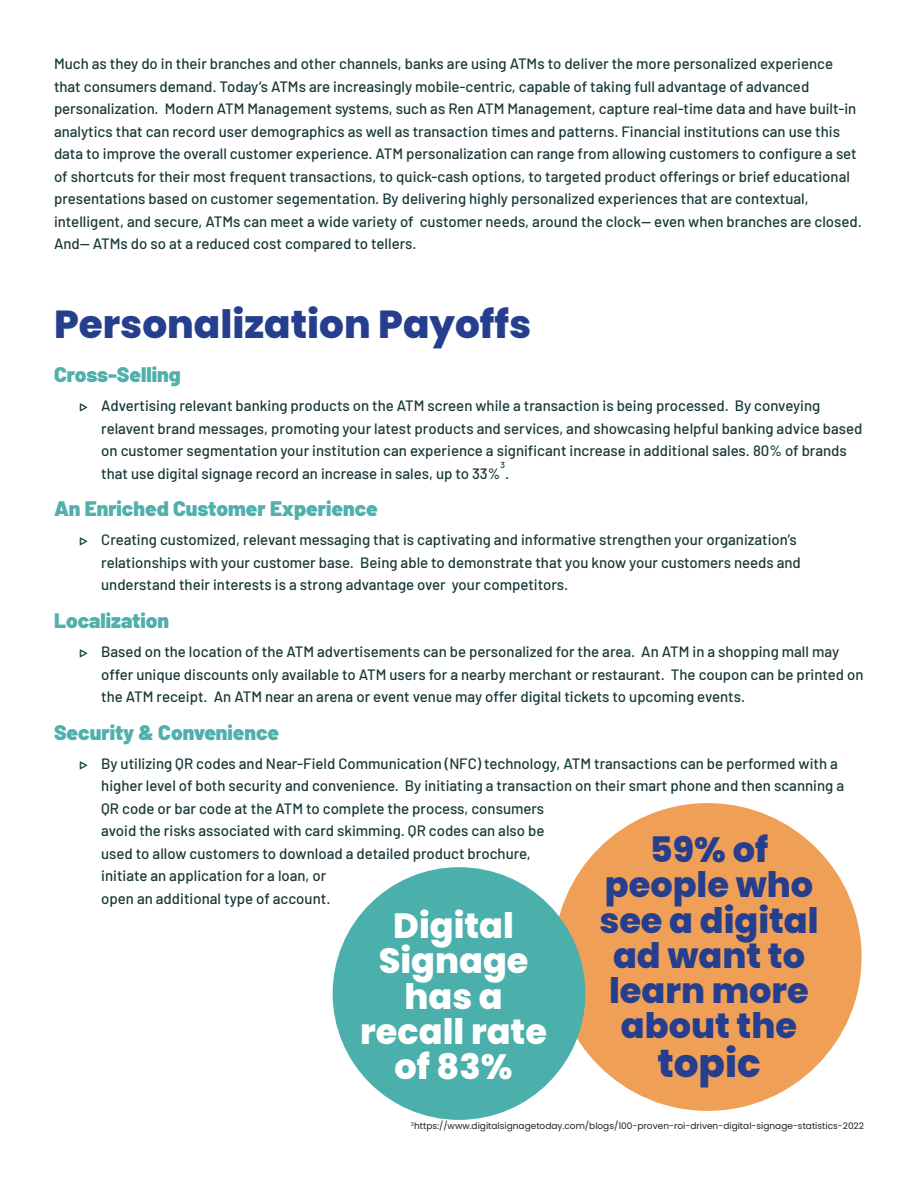
<style>
.page{position:relative;width:918px;height:1188px;background:#fff}
.page>*{position:absolute;margin:0;border:0;box-sizing:border-box;transform-origin:0 0}
.Heading{font:800 39px "Poppins";color:#253f8e}
.Heading-2{font:800 35.1px/35.1px "Poppins";color:#253f8e;text-align:center}
.Heading-3{font:800 35.1px/35.1px "Poppins";color:#fff;text-align:center}
.Subheading{font:900 21px "Barlow";color:#4fb0ac}
.Paragraph{font:500 15px/22.5px "Barlow";color:#183838}
.t1{font:9px "Poppins";color:#231f20}
.t2{font:500 8.7px "Barlow";color:#183838}
.s1{font-family:"Tisa Sans Pro";font-weight:400}
</style>
<div class="page">
<div style="left:554px;top:803px;width:308px;height:308px;background:#f09f56;border-radius:50%"></div>
<div style="left:333px;top:867px;width:252px;height:253px;background:#4bafab;border-radius:50%"></div>
<p class="Paragraph" style="left:54px;top:51px;width:810px">Much as they do in their branches and other channels, banks are using ATMs to deliver the more personalized experience that consumers demand. Today’s ATMs are increasingly mobile-centric, capable of taking full advantage of advanced personalization. Modern ATM Management systems, such as Ren ATM Management, capture real-time data and have built-in analytics that can record user demographics as well as transaction times and patterns. Financial institutions can use this data to improve the overall customer experience. ATM personalization can range from allowing customers to configure a set of shortcuts for their most frequent transactions, to quick-cash options, to targeted product offerings or brief educational presentations based on customer segementation. By delivering highly personalized experiences that are contextual, intelligent, and secure, ATMs can meet a wide variety of customer needs, around the clock-- even when branches are closed.<br>And-- ATMs do so at a reduced cost compared to tellers.</p>
<p class="Heading" style="left:54px;top:301px;width:479px">Personalization Payoffs</p>
<p class="Subheading" style="left:54px;top:358px;width:128px">Cross-Selling</p>
<p class="Paragraph" style="left:101px;top:393px;width:763px;text-indent:-22px"><span class="s1">▹</span> Advertising relevant banking products on the ATM screen while a transaction is being processed. By conveying relavent brand messages, promoting your latest products and services, and showcasing helpful banking advice based on customer segmentation your institution can experience a significant increase in additional sales. 80% of brands that use digital signage record an increase in sales, up to 33% .</p>
<p class="t2" style="left:500px;top:458px;width:6px">3</p>
<p class="Subheading" style="left:54px;top:493px;width:325px">An Enriched Customer Experience</p>
<p class="Paragraph" style="left:101px;top:527px;width:701px;text-indent:-22px"><span class="s1">▹</span> Creating customized, relevant messaging that is captivating and informative strengthen your organization’s relationships with your customer base. Being able to demonstrate that you know your customers needs and understand their interests is a strong advantage over your competitors.</p>
<p class="Subheading" style="left:54px;top:604px;width:117px">Localization</p>
<p class="Paragraph" style="left:101px;top:639px;width:764px;text-indent:-22px"><span class="s1">▹</span> Based on the location of the ATM advertisements can be personalized for the area. An ATM in a shopping mall may offer unique discounts only available to ATM users for a nearby merchant or restaurant. The coupon can be printed on the ATM receipt. An ATM near an arena or event venue may offer digital tickets to upcoming events.</p>
<p class="Subheading" style="left:54px;top:716px;width:226px">Security &amp; Convenience</p>
<p class="Paragraph" style="left:101px;top:751px;width:744px;text-indent:-22px"><span class="s1">▹</span> By utilizing QR codes and Near-Field Communication (NFC) technology, ATM transactions can be performed with a higher level of both security and convenience. By initiating a transaction on their smart phone and then scanning a QR code or bar code at the ATM to complete the process, consumers<br>avoid the risks associated with card skimming. QR codes can also be<br>used to allow customers to download a detailed product brochure,<br>initiate an application for a loan, or<br>open an additional type of account.</p>
<p class="Heading-2" style="left:599px;top:833px;width:221px">59% of people who see a digital ad want to learn more about the</p>
<p class="Heading" style="left:657px;top:1041px;width:105px">topic</p>
<p class="t1" style="left:411px;top:1121px;width:455px"><sup>3</sup>https://www.digitalsignagetoday.com/blogs/100-proven-roi-driven-digital-signage-statistics-2022</p>
<p class="Heading-3" style="left:360px;top:909px;width:188px">Digital<br>Signage has a recall rate of 83%</p>
</div>
